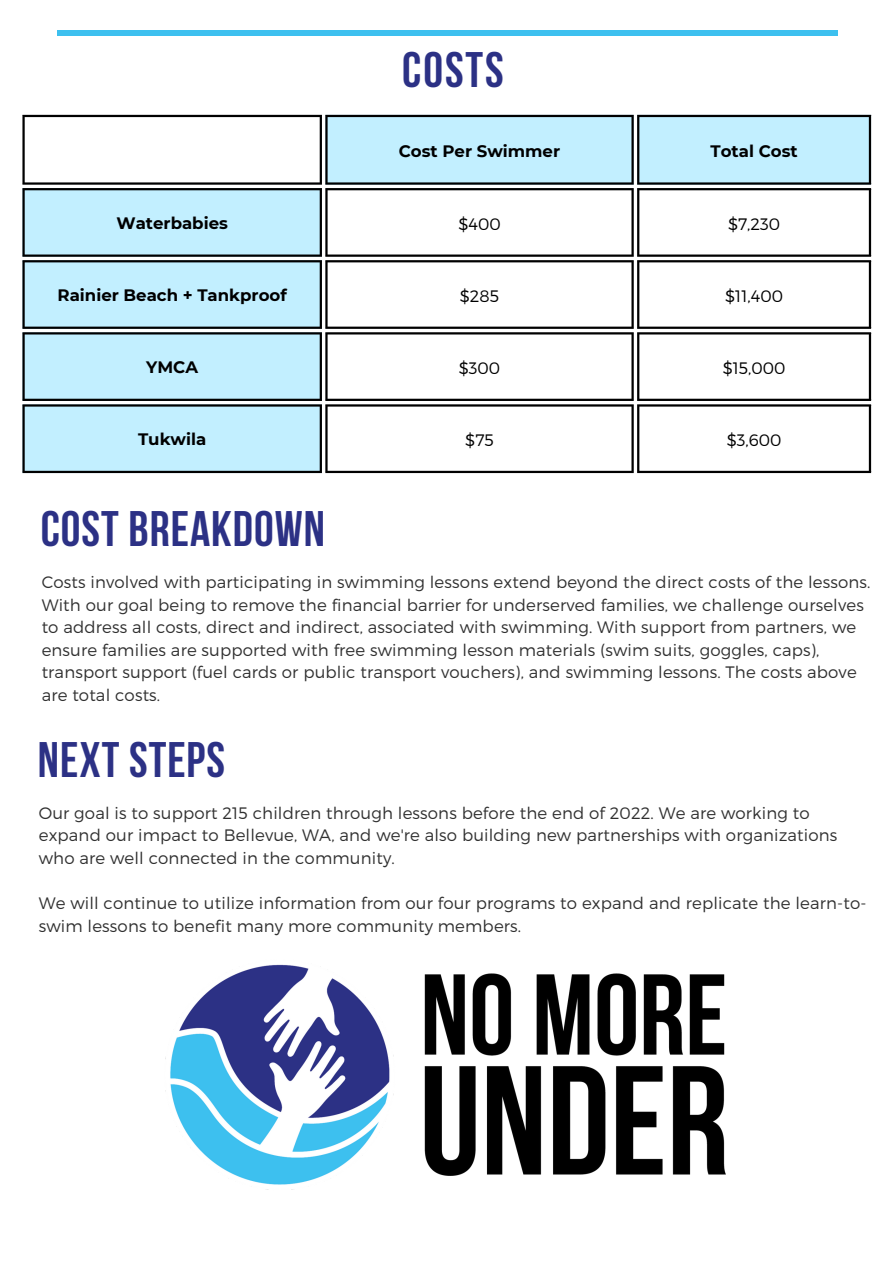
<style>
.page{position:relative;width:894px;height:1264px;background:#fff}
.page>*{position:absolute;margin:0;border:0;box-sizing:border-box;transform-origin:0 0}
.t1{font:700 49.65px "Bebas Neue";letter-spacing:.02em;color:#2c3185}
.t2{font:300 16.5px/22.5px "Montserrat";letter-spacing:.01em;color:#303030}
.t3{font:700 16.5px "Montserrat";color:#000}
.t4{font:300 16.5px "Montserrat";color:#000}
</style>
<div class="page">
<div style="left:57px;top:30px;width:780px;height:5px;background:#3dc0ef"></div>
<svg style="left:25px;top:115px;width:843px;height:358px"></svg>
<hr style="left:22px;top:117px;width:3px;height:65px;background:#000">
<hr style="left:319px;top:117px;width:3px;height:65px;background:#000">
<hr style="left:22px;top:115px;width:300px;height:2px;background:#000">
<hr style="left:22px;top:182px;width:300px;height:3px;background:#000">
<hr style="left:325px;top:117px;width:2px;height:65px;background:#000">
<hr style="left:631px;top:117px;width:2px;height:65px;background:#000">
<hr style="left:325px;top:115px;width:308px;height:2px;background:#000">
<hr style="left:325px;top:182px;width:308px;height:3px;background:#000">
<hr style="left:637px;top:117px;width:2px;height:65px;background:#000">
<hr style="left:868px;top:117px;width:2px;height:65px;background:#000">
<hr style="left:637px;top:115px;width:233px;height:2px;background:#000">
<hr style="left:637px;top:182px;width:233px;height:3px;background:#000">
<hr style="left:22px;top:190px;width:3px;height:64px;background:#000">
<hr style="left:319px;top:190px;width:3px;height:64px;background:#000">
<hr style="left:22px;top:188px;width:300px;height:2px;background:#000">
<hr style="left:22px;top:254px;width:300px;height:3px;background:#000">
<hr style="left:325px;top:190px;width:2px;height:64px;background:#000">
<hr style="left:631px;top:190px;width:2px;height:64px;background:#000">
<hr style="left:325px;top:188px;width:308px;height:2px;background:#000">
<hr style="left:325px;top:254px;width:308px;height:3px;background:#000">
<hr style="left:637px;top:190px;width:2px;height:64px;background:#000">
<hr style="left:868px;top:190px;width:2px;height:64px;background:#000">
<hr style="left:637px;top:188px;width:233px;height:2px;background:#000">
<hr style="left:637px;top:254px;width:233px;height:3px;background:#000">
<hr style="left:22px;top:262px;width:3px;height:64px;background:#000">
<hr style="left:319px;top:262px;width:3px;height:64px;background:#000">
<hr style="left:22px;top:260px;width:300px;height:2px;background:#000">
<hr style="left:22px;top:326px;width:300px;height:3px;background:#000">
<hr style="left:325px;top:262px;width:2px;height:64px;background:#000">
<hr style="left:631px;top:262px;width:2px;height:64px;background:#000">
<hr style="left:325px;top:260px;width:308px;height:2px;background:#000">
<hr style="left:325px;top:326px;width:308px;height:3px;background:#000">
<hr style="left:637px;top:262px;width:2px;height:64px;background:#000">
<hr style="left:868px;top:262px;width:2px;height:64px;background:#000">
<hr style="left:637px;top:260px;width:233px;height:2px;background:#000">
<hr style="left:637px;top:326px;width:233px;height:3px;background:#000">
<hr style="left:22px;top:334px;width:3px;height:65px;background:#000">
<hr style="left:319px;top:334px;width:3px;height:65px;background:#000">
<hr style="left:22px;top:332px;width:300px;height:2px;background:#000">
<hr style="left:22px;top:399px;width:300px;height:2px;background:#000">
<hr style="left:325px;top:334px;width:2px;height:65px;background:#000">
<hr style="left:631px;top:334px;width:2px;height:65px;background:#000">
<hr style="left:325px;top:332px;width:308px;height:2px;background:#000">
<hr style="left:325px;top:399px;width:308px;height:2px;background:#000">
<hr style="left:637px;top:334px;width:2px;height:65px;background:#000">
<hr style="left:868px;top:334px;width:2px;height:65px;background:#000">
<hr style="left:637px;top:332px;width:233px;height:2px;background:#000">
<hr style="left:637px;top:399px;width:233px;height:2px;background:#000">
<hr style="left:22px;top:406px;width:3px;height:65px;background:#000">
<hr style="left:319px;top:406px;width:3px;height:65px;background:#000">
<hr style="left:22px;top:404px;width:300px;height:2px;background:#000">
<hr style="left:22px;top:471px;width:300px;height:2px;background:#000">
<hr style="left:325px;top:406px;width:2px;height:65px;background:#000">
<hr style="left:631px;top:406px;width:2px;height:65px;background:#000">
<hr style="left:325px;top:404px;width:308px;height:2px;background:#000">
<hr style="left:325px;top:471px;width:308px;height:2px;background:#000">
<hr style="left:637px;top:406px;width:2px;height:65px;background:#000">
<hr style="left:868px;top:406px;width:2px;height:65px;background:#000">
<hr style="left:637px;top:404px;width:233px;height:2px;background:#000">
<hr style="left:637px;top:471px;width:233px;height:2px;background:#000">
<img style="left:165px;top:964px;width:561px;height:226px">
<h1 class="t1" style="left:402px;top:49px;width:103px">COSTS</h1>
<p class="t3" style="left:399px;top:140px;width:163px">Cost Per Swimmer</p>
<p class="t3" style="left:710px;top:140px;width:89px">Total Cost</p>
<p class="t3" style="left:116px;top:213px;width:113px">Waterbabies</p>
<p class="t4" style="left:458px;top:213px;width:44px">$400</p>
<p class="t4" style="left:727px;top:213px;width:54px">$7,230</p>
<p class="t3" style="left:58px;top:285px;width:231px">Rainier Beach + Tankproof</p>
<p class="t4" style="left:460px;top:285px;width:41px">$285</p>
<p class="t4" style="left:725px;top:285px;width:59px">$11,400</p>
<p class="t3" style="left:146px;top:357px;width:53px">YMCA</p>
<p class="t4" style="left:458px;top:357px;width:43px">$300</p>
<p class="t4" style="left:722px;top:357px;width:64px">$15,000</p>
<p class="t3" style="left:138px;top:429px;width:70px">Tukwila</p>
<p class="t4" style="left:465px;top:429px;width:30px">$75</p>
<p class="t4" style="left:726px;top:429px;width:56px">$3,600</p>
<h1 class="t1" style="left:41px;top:509px;width:285px">COST BREAKDOWN</h1>
<p class="t2" style="left:42px;top:570px;width:830px">Costs involved with participating in swimming lessons extend beyond the direct costs of the lessons.<br>With our goal being to remove the financial barrier for underserved families, we challenge ourselves to address all costs, direct and indirect, associated with swimming. With support from partners, we ensure families are supported with free swimming lesson materials (swim suits, goggles, caps), transport support (fuel cards or public transport vouchers), and swimming lessons. The costs above are total costs.</p>
<h1 class="t1" style="left:38px;top:739px;width:189px">NEXT STEPS</h1>
<p class="t2" style="left:39px;top:801px;width:799px">Our goal is to support 215 children through lessons before the end of 2022. We are working to expand our impact to Bellevue, WA, and we're also building new partnerships with organizations who are well connected in the community.</p>
<p class="t2" style="left:39px;top:891px;width:828px">We will continue to utilize information from our four programs to expand and replicate the learn-to&shy;swim lessons to benefit many more community members.</p>
</div>
